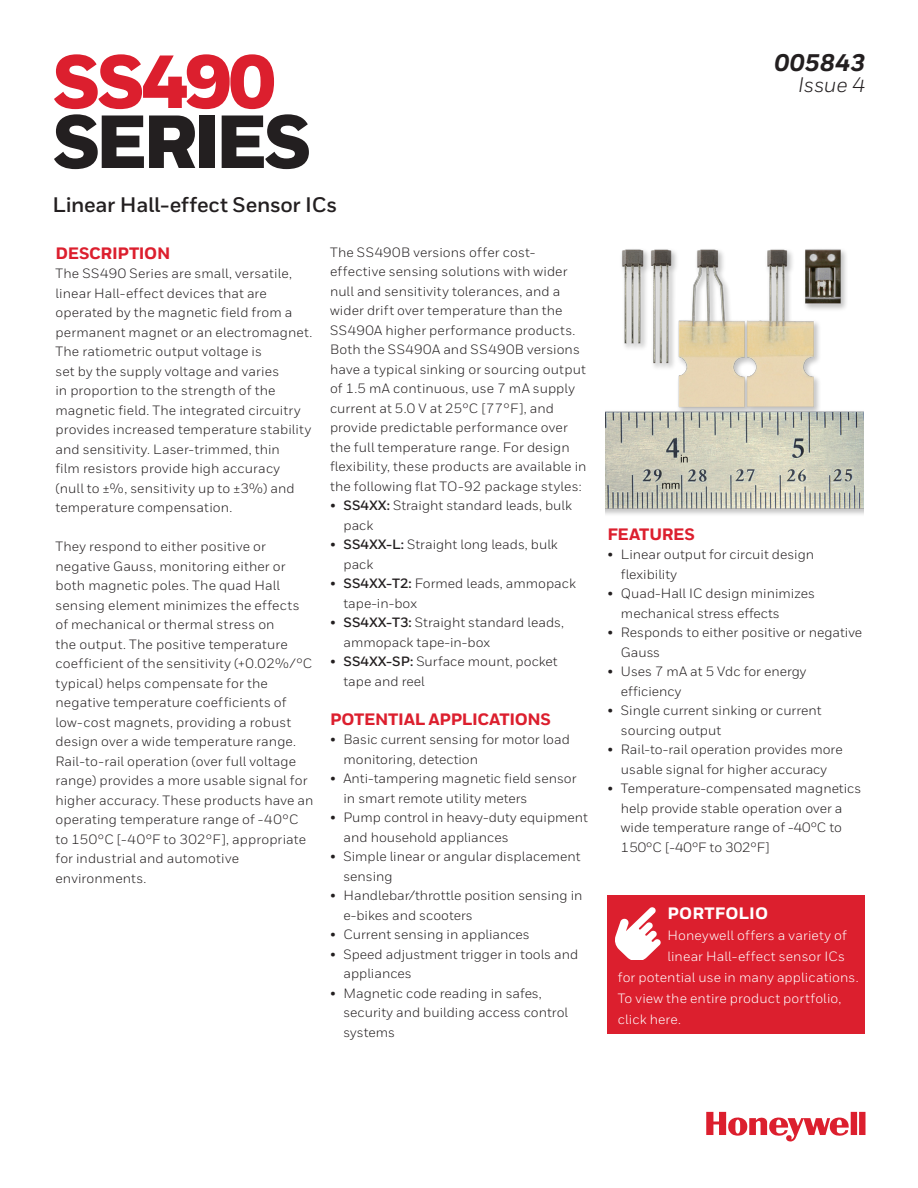
<style>
.page{position:relative;width:918px;height:1188px;background:#fff}
.page>*{position:absolute;margin:0;border:0;box-sizing:border-box;transform-origin:0 0}
.t1{font:900 75px "Honeywell Sans";letter-spacing:-.06em;color:#231f20}
.t2{font:900 75px "Honeywell Sans";letter-spacing:-.045em;color:#dc1f2e}
.t3{font:italic 800 24px "Honeywell Sans";letter-spacing:.01em;color:#231f20}
.t4{font:700 21px "Honeywell Sans";letter-spacing:-.015em;color:#231f20}
.t5{font:italic 21px "Honeywell Sans";letter-spacing:-.01em;color:#231f20}
.t6{font:800 16.5px "Honeywell Sans";letter-spacing:-.02em;color:#dc1f2e}
.t7{font:800 16.5px "Honeywell Sans";letter-spacing:.005em;color:#fff}
.t8{font:13.5px/19.5px "Honeywell Sans";color:#231f20}
.t9{font:13.5px "Honeywell Sans";letter-spacing:.01em;color:#fff}
.s1{font-weight:700}
</style>
<div class="page">
<img style="left:605px;top:249px;width:259px;height:266px">
<svg style="left:706px;top:1112px;width:159px;height:30px"></svg>
<div style="left:608px;top:895px;width:258px;height:139px;background:#dc1f2e"></div>
<svg style="left:615px;top:907px;width:46px;height:53px"></svg>
<h1 class="t2" style="left:52px;top:36px;width:225px">SS490</h1>
<h1 class="t1" style="left:52px;top:96px;width:261px">SERIES</h1>
<h3 class="t4" style="left:52px;top:192px;width:286px">Linear Hall-effect Sensor ICs</h3>
<p class="t6" style="left:56px;top:243px;width:116px">DESCRIPTION</p>
<p class="t8" style="left:56px;top:264px;width:258px">The SS490 Series are small, versatile, linear Hall-effect devices that are operated by the magnetic field from a permanent magnet or an electromagnet.<br>The ratiometric output voltage is<br>set by the supply voltage and varies<br>in proportion to the strength of the magnetic field. The integrated circuitry provides increased temperature stability and sensitivity. Laser-trimmed, thin<br>film resistors provide high accuracy<br>(null to ±%, sensitivity up to ±3%) and temperature compensation.</p>
<p class="t8" style="left:56px;top:537px;width:260px">They respond to either positive or negative Gauss, monitoring either or both magnetic poles. The quad Hall sensing element minimizes the effects of mechanical or thermal stress on<br>the output. The positive temperature coefficient of the sensitivity (+0.02%/°C typical) helps compensate for the negative temperature coefficients of low-cost magnets, providing a robust design over a wide temperature range.<br>Rail-to-rail operation (over full voltage range) provides a more usable signal for higher accuracy. These products have an operating temperature range of -40°C to 150°C [-40°F to 302°F], appropriate for industrial and automotive environments.</p>
<p class="t8" style="left:330px;top:242px;width:258px">The SS490B versions offer cost&shy;effective sensing solutions with wider null and sensitivity tolerances, and a wider drift over temperature than the SS490A higher performance products.<br>Both the SS490A and SS490B versions have a typical sinking or sourcing output of 1.5 mA continuous, use 7 mA supply current at 5.0 V at 25°C [77°F], and provide predictable performance over the full temperature range. For design flexibility, these products are available in the following flat TO-92 package styles:</p>
<p class="t8" style="left:344px;top:496px;width:230px;text-indent:-14px">• <span class="s1">SS4XX:</span> Straight standard leads, bulk pack</p>
<p class="t8" style="left:344px;top:535px;width:216px;text-indent:-14px">• <span class="s1">SS4XX-L:</span> Straight long leads, bulk pack</p>
<p class="t8" style="left:344px;top:574px;width:234px;text-indent:-14px">• <span class="s1">SS4XX-T2:</span> Formed leads, ammopack tape-in-box</p>
<p class="t8" style="left:344px;top:613px;width:222px;text-indent:-14px">• <span class="s1">SS4XX-T3:</span> Straight standard leads, ammopack tape-in-box</p>
<p class="t8" style="left:344px;top:652px;width:216px;text-indent:-14px">• <span class="s1">SS4XX-SP:</span> Surface mount, pocket tape and reel</p>
<p class="t6" style="left:330px;top:709px;width:222px">POTENTIAL APPLICATIONS</p>
<p class="t8" style="left:344px;top:730px;width:228px;text-indent:-14px">• Basic current sensing for motor load monitoring, detection</p>
<p class="t8" style="left:344px;top:769px;width:235px;text-indent:-14px">• Anti-tampering magnetic field sensor in smart remote utility meters</p>
<p class="t8" style="left:344px;top:808px;width:246px;text-indent:-14px">• Pump control in heavy-duty equipment and household appliances</p>
<p class="t8" style="left:344px;top:847px;width:239px;text-indent:-14px">• Simple linear or angular displacement sensing</p>
<p class="t8" style="left:344px;top:886px;width:241px;text-indent:-14px">• Handlebar/throttle position sensing in e-bikes and scooters</p>
<p class="t8" style="left:330px;top:925px;width:201px">• Current sensing in appliances</p>
<p class="t8" style="left:344px;top:944px;width:236px;text-indent:-14px">• Speed adjustment trigger in tools and appliances</p>
<p class="t8" style="left:344px;top:983px;width:226px;text-indent:-14px">• Magnetic code reading in safes, security and building access control systems</p>
<h2 class="t3" style="left:774px;top:48px;width:93px">005843</h2>
<h3 class="t5" style="left:798px;top:72px;width:69px">Issue 4</h3>
<p class="t6" style="left:607px;top:524px;width:89px">FEATURES</p>
<p class="t8" style="left:621px;top:545px;width:195px;text-indent:-14px">• Linear output for circuit design flexibility</p>
<p class="t8" style="left:621px;top:584px;width:195px;text-indent:-14px">• Quad-Hall IC design minimizes mechanical stress effects</p>
<p class="t8" style="left:621px;top:623px;width:243px;text-indent:-14px">• Responds to either positive or negative<br>Gauss</p>
<p class="t8" style="left:621px;top:662px;width:187px;text-indent:-14px">• Uses 7 mA at 5 Vdc for energy efficiency</p>
<p class="t8" style="left:621px;top:701px;width:202px;text-indent:-14px">• Single current sinking or current sourcing output</p>
<p class="t8" style="left:607px;top:740px;width:237px;text-align:center">• Rail-to-rail operation provides more usable signal for higher accuracy</p>
<p class="t8" style="left:621px;top:779px;width:242px;text-indent:-14px">• Temperature-compensated magnetics help provide stable operation over a wide temperature range of -40°C to 150°C [-40°F to 302°F]</p>
<p class="t7" style="left:667px;top:903px;width:102px">PORTFOLIO</p>
<p class="t9" style="left:667px;top:927px;width:181px">Honeywell offers a variety of</p>
<p class="t9" style="left:667px;top:948px;width:179px">linear Hall-effect sensor ICs</p>
<p class="t9" style="left:618px;top:969px;width:242px">for potential use in many applications.</p>
<p class="t9" style="left:618px;top:990px;width:225px">To view the entire product portfolio,</p>
<p class="t9" style="left:618px;top:1011px;width:65px">click here.</p>
</div>
